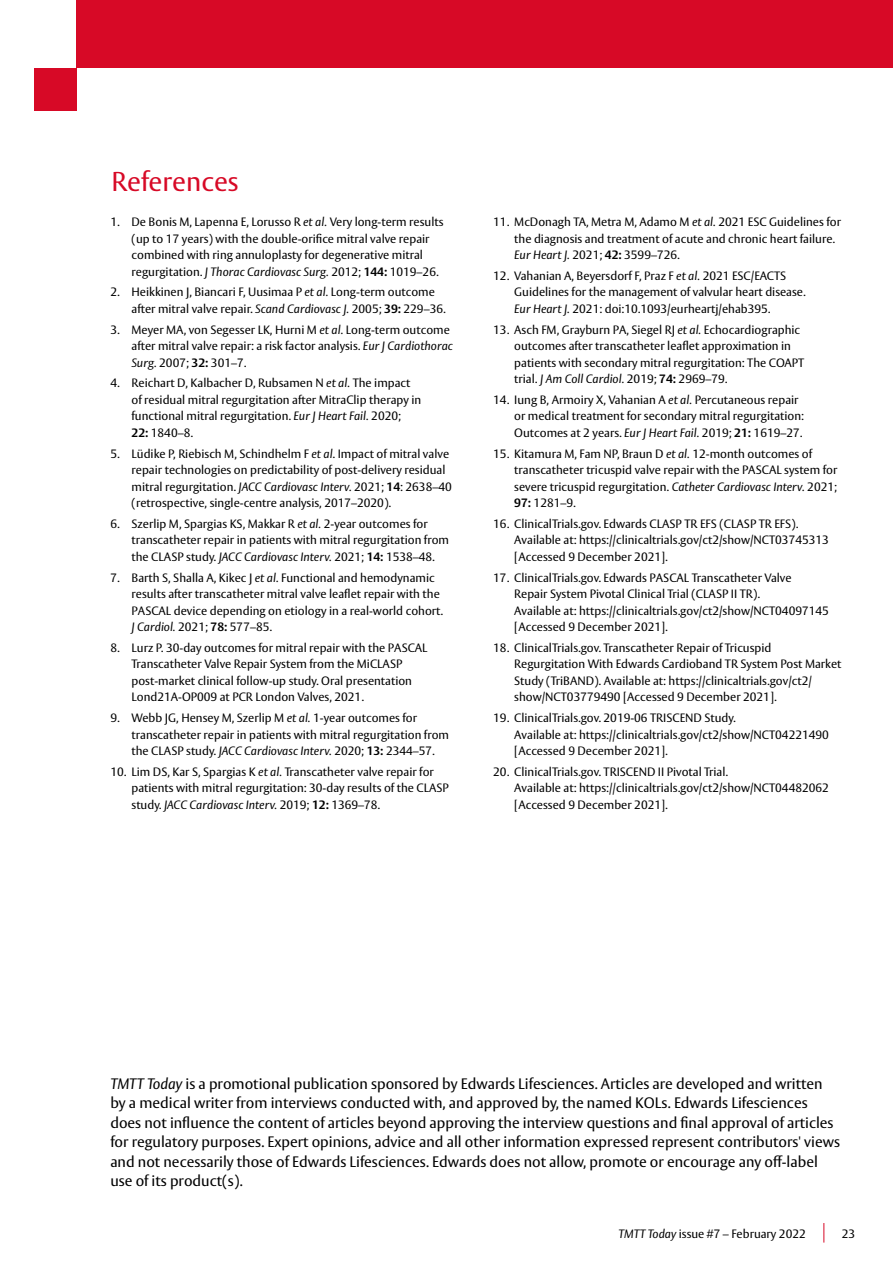
<style>
.page{position:relative;width:893px;height:1263px;background:#fff}
.page>*{position:absolute;margin:0;border:0;box-sizing:border-box;transform-origin:0 0}
.t1{font:27px "Vesta Pro";color:#d70926}
.t2{font:15px/19.5px "Vesta Pro";color:#000}
.t3{font:12px/16.5px "Vesta Pro";color:#000}
.s1{font-style:italic}
.s2{font-weight:700}
</style>
<div class="page">
<div style="left:34px;top:68px;width:43px;height:43px;background:#d70926"></div>
<div style="left:77px;top:0;width:816px;height:68px;background:#d70926"></div>
<svg style="left:823px;top:1223px;width:1px;height:19px"></svg>
<h1 class="t1" style="left:111px;top:165px;width:129px">References</h1>
<p class="t3" style="left:132px;top:213px;width:313px;text-indent:-21px">1. De Bonis M, Lapenna E, Lorusso R <span class="s1">et al.</span> Very long-term results (up to 17 years) with the double-orifice mitral valve repair combined with ring annuloplasty for degenerative mitral regurgitation. <span class="s1">J Thorac Cardiovasc Surg.</span> 2012; <span class="s2">144:</span> 1019–26.</p>
<p class="t3" style="left:132px;top:284px;width:316px;text-indent:-21px">2. Heikkinen J, Biancari F, Uusimaa P <span class="s1">et al.</span> Long-term outcome after mitral valve repair. <span class="s1">Scand Cardiovasc J.</span> 2005; <span class="s2">39:</span> 229–36.</p>
<p class="t3" style="left:132px;top:321px;width:323px;text-indent:-21px">3. Meyer MA, von Segesser LK, Hurni M <span class="s1">et al.</span> Long-term outcome after mitral valve repair: a risk factor analysis. <span class="s1">Eur J Cardiothorac<br>Surg.</span> 2007; <span class="s2">32:</span> 301–7.</p>
<p class="t3" style="left:132px;top:375px;width:291px;text-indent:-21px">4. Reichart D, Kalbacher D, Rubsamen N <span class="s1">et al.</span> The impact of residual mitral regurgitation after MitraClip therapy in functional mitral regurgitation. <span class="s1">Eur J Heart Fail.</span> 2020;<br><span class="s2">22:</span> 1840–8.</p>
<p class="t3" style="left:132px;top:445px;width:322px;text-indent:-21px">5. Lüdike P, Riebisch M, Schindhelm F <span class="s1">et al</span>. Impact of mitral valve repair technologies on predictability of post-delivery residual mitral regurgitation. <span class="s1">JACC Cardiovasc Interv.</span> 2021; <span class="s2">14</span>: 2638–40 (retrospective, single-centre analysis, 2017–2020).</p>
<p class="t3" style="left:132px;top:515px;width:319px;text-indent:-21px">6. Szerlip M, Spargias KS, Makkar R <span class="s1">et al.</span> 2-year outcomes for transcatheter repair in patients with mitral regurgitation from the CLASP study. <span class="s1">JACC Cardiovasc Interv.</span> 2021; <span class="s2">14:</span> 1538–48.</p>
<p class="t3" style="left:132px;top:569px;width:313px;text-indent:-21px">7. Barth S, Shalla A, Kikec J <span class="s1">et al.</span> Functional and hemodynamic results after transcatheter mitral valve leaflet repair with the PASCAL device depending on etiology in a real-world cohort.<br><span class="s1">J Cardiol.</span> 2021; <span class="s2">78:</span> 577–85.</p>
<p class="t3" style="left:132px;top:639px;width:298px;text-indent:-21px">8. Lurz P. 30-day outcomes for mitral repair with the PASCAL Transcatheter Valve Repair System from the MiCLASP post-market clinical follow-up study. Oral presentation Lond21A-OP009 at PCR London Valves, 2021.</p>
<p class="t3" style="left:132px;top:709px;width:319px;text-indent:-21px">9. Webb JG, Hensey M, Szerlip M <span class="s1">et al.</span> 1-year outcomes for transcatheter repair in patients with mitral regurgitation from the CLASP study. <span class="s1">JACC Cardiovasc Interv.</span> 2020; <span class="s2">13:</span> 2344–57.</p>
<p class="t3" style="left:132px;top:763px;width:319px;text-indent:-21px">10. Lim DS, Kar S, Spargias K <span class="s1">et al.</span> Transcatheter valve repair for patients with mitral regurgitation: 30-day results of the CLASP study. <span class="s1">JACC Cardiovasc Interv.</span> 2019; <span class="s2">12:</span> 1369–78.</p>
<p class="t3" style="left:514px;top:213px;width:328px;text-indent:-21px">11. McDonagh TA, Metra M, Adamo M <span class="s1">et al.</span> 2021 ESC Guidelines for the diagnosis and treatment of acute and chronic heart failure.<br><span class="s1">Eur Heart J.</span> 2021; <span class="s2">42:</span> 3599–726.</p>
<p class="t3" style="left:514px;top:267px;width:293px;text-indent:-21px">12. Vahanian A, Beyersdorf F, Praz F <span class="s1">et al.</span> 2021 ESC/EACTS<br>Guidelines for the management of valvular heart disease.<br><span class="s1">Eur Heart J.</span> 2021: doi:10.1093/eurheartj/ehab395.</p>
<p class="t3" style="left:514px;top:321px;width:291px;text-indent:-21px">13. Asch FM, Grayburn PA, Siegel RJ <span class="s1">et al.</span> Echocardiographic outcomes after transcatheter leaflet approximation in patients with secondary mitral regurgitation: The COAPT trial. <span class="s1">J Am Coll Cardiol.</span> 2019; <span class="s2">74:</span> 2969–79.</p>
<p class="t3" style="left:514px;top:391px;width:291px;text-indent:-21px">14. Iung B, Armoiry X, Vahanian A <span class="s1">et al.</span> Percutaneous repair or medical treatment for secondary mitral regurgitation:<br>Outcomes at 2 years. <span class="s1">Eur J Heart Fail.</span> 2019; <span class="s2">21:</span> 1619–27.</p>
<p class="t3" style="left:514px;top:445px;width:325px;text-indent:-21px">15. Kitamura M, Fam NP, Braun D <span class="s1">et al.</span> 12-month outcomes of transcatheter tricuspid valve repair with the PASCAL system for severe tricuspid regurgitation. <span class="s1">Catheter Cardiovasc Interv.</span> 2021; <span class="s2">97:</span> 1281–9.</p>
<p class="t3" style="left:514px;top:515px;width:316px;text-indent:-21px">16. ClinicalTrials.gov. Edwards CLASP TR EFS (CLASP TR EFS).<br>Available at: https://clinicaltrials.gov/ct2/show/NCT03745313 [Accessed 9 December 2021].</p>
<p class="t3" style="left:514px;top:569px;width:316px;text-indent:-21px">17. ClinicalTrials.gov. Edwards PASCAL Transcatheter Valve<br>Repair System Pivotal Clinical Trial (CLASP II TR).<br>Available at: https://clinicaltrials.gov/ct2/show/NCT04097145 [Accessed 9 December 2021].</p>
<p class="t3" style="left:514px;top:639px;width:329px;text-indent:-21px">18. ClinicalTrials.gov. Transcatheter Repair of Tricuspid Regurgitation With Edwards Cardioband TR System Post Market Study (TriBAND). Available at: https://clinicaltrials.gov/ct2/ show/NCT03779490 [Accessed 9 December 2021].</p>
<p class="t3" style="left:514px;top:709px;width:316px;text-indent:-21px">19. ClinicalTrials.gov. 2019-06 TRISCEND Study.<br>Available at: https://clinicaltrials.gov/ct2/show/NCT04221490 [Accessed 9 December 2021].</p>
<p class="t3" style="left:514px;top:763px;width:316px;text-indent:-21px">20. ClinicalTrials.gov. TRISCEND II Pivotal Trial.<br>Available at: https://clinicaltrials.gov/ct2/show/NCT04482062 [Accessed 9 December 2021].</p>
<p class="t2" style="left:110px;top:1074px;width:731px"><span class="s1">TMTT Today</span> is a promotional publication sponsored by Edwards Lifesciences. Articles are developed and written by a medical writer from interviews conducted with, and approved by, the named KOLs. Edwards Lifesciences does not influence the content of articles beyond approving the interview questions and final approval of articles for regulatory purposes. Expert opinions, advice and all other information expressed represent contributors' views and not necessarily those of Edwards Lifesciences. Edwards does not allow, promote or encourage any off-label use of its product(s).</p>
<p class="t3" style="left:619px;top:1225px;width:189px"><span class="s1">TMTT Today</span> issue #7 – February 2022</p>
<p class="t3" style="left:842px;top:1225px;width:15px">23</p>
</div>
